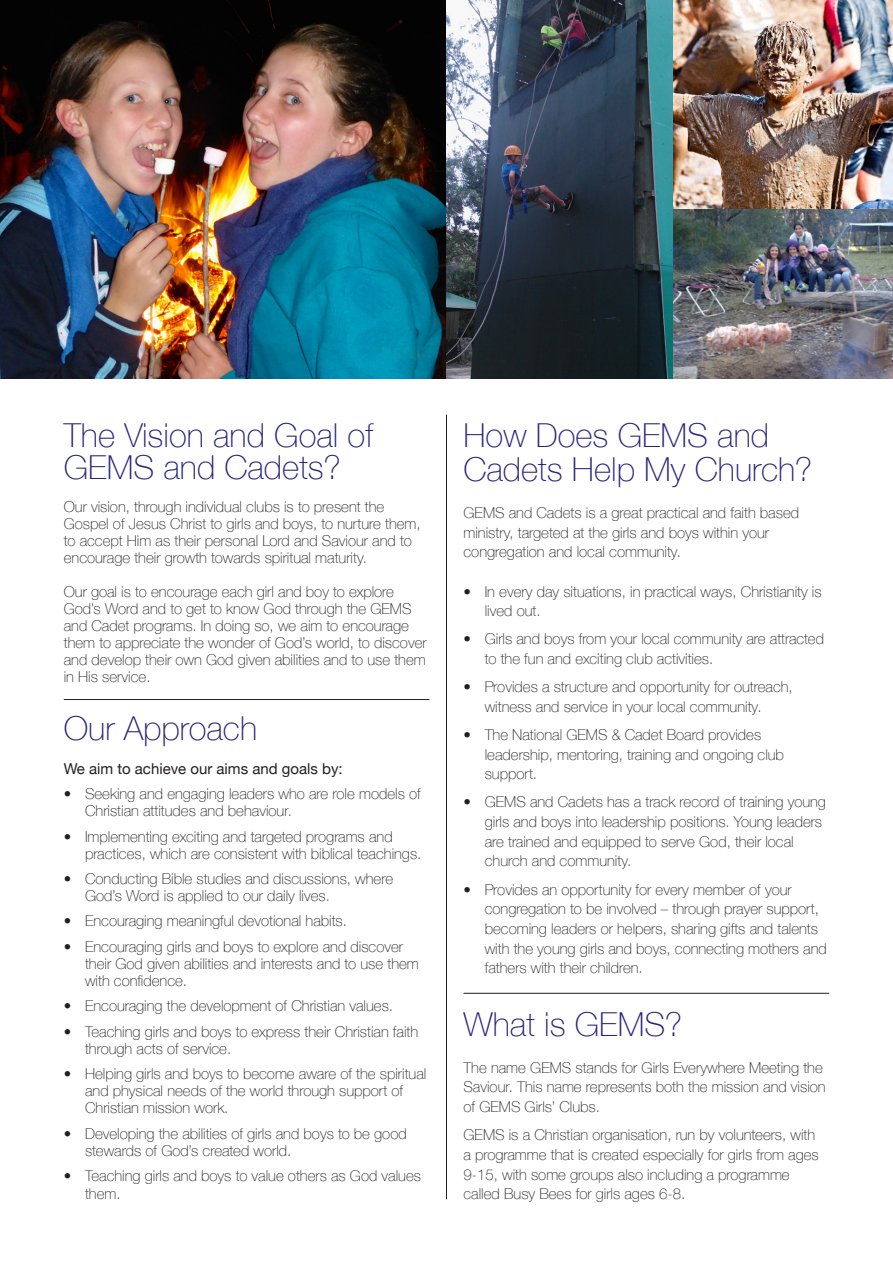
<style>
.page{position:relative;width:893px;height:1263px;background:#fff}
.page>*{position:absolute;margin:0;border:0;box-sizing:border-box;transform-origin:0 0}
.t1{font:100 33px/32px "Helvetica Neue";color:#26237b}
.t2{font:100 15px/19.6px "Helvetica Neue";color:#231f20}
.t3{font:15px "Helvetica Neue";color:#231f20}
</style>
<div class="page">
<hr style="left:64px;top:699px;width:365px;height:1px;background:#231f20">
<hr style="left:463px;top:993px;width:366px;height:1px;background:#231f20">
<img style="left:0;top:0;width:446px;height:378px">
<img style="left:446px;top:0;width:227px;height:378px">
<img style="left:673px;top:0;width:220px;height:210px">
<img style="left:673px;top:210px;width:220px;height:168px">
<hr style="left:446px;top:415px;width:1px;height:784px;background:#231f20">
<p class="t1" style="left:64px;top:417px;width:311px">The Vision and Goal of<br>GEMS and Cadets?</p>
<p class="t2" style="left:64px;top:498px;width:358px;line-height:17px">Our vision, through individual clubs is to present the Gospel of Jesus Christ to girls and boys, to nurture them, to accept Him as their personal Lord and Saviour and to encourage their growth towards spiritual maturity.</p>
<p class="t2" style="left:64px;top:583px;width:364px;line-height:17px">Our goal is to encourage each girl and boy to explore God’s Word and to get to know God through the GEMS and Cadet programs. In doing so, we aim to encourage them to appreciate the wonder of God’s world, to discover and develop their own God given abilities and to use them in His service.</p>
<p class="t1" style="left:64px;top:710px;width:195px">Our Approach</p>
<p class="t3" style="left:64px;top:757px;width:280px">We aim to achieve our aims and goals by:</p>
<p class="t2" style="left:85px;top:785px;width:337px;line-height:17px;text-indent:-21px">• Seeking and engaging leaders who are role models of<br>Christian attitudes and behaviour.</p>
<p class="t2" style="left:85px;top:827px;width:338px;line-height:17px;text-indent:-21px">• Implementing exciting and targeted programs and practices, which are consistent with biblical teachings.</p>
<p class="t2" style="left:85px;top:869px;width:310px;line-height:17px;text-indent:-21px">• Conducting Bible studies and discussions, where<br>God’s Word is applied to our daily lives.</p>
<p class="t2" style="left:64px;top:911px;width:285px">• Encouraging meaningful devotional habits.</p>
<p class="t2" style="left:85px;top:937px;width:335px;line-height:17px;text-indent:-21px">• Encouraging girls and boys to explore and discover their God given abilities and interests and to use them with confidence.</p>
<p class="t2" style="left:64px;top:995px;width:331px">• Encouraging the development of Christian values.</p>
<p class="t2" style="left:85px;top:1022px;width:335px;line-height:17px;text-indent:-21px">• Teaching girls and boys to express their Christian faith through acts of service.</p>
<p class="t2" style="left:85px;top:1065px;width:343px;line-height:17px;text-indent:-21px">• Helping girls and boys to become aware of the spiritual and physical needs of the world through support of<br>Christian mission work.</p>
<p class="t2" style="left:85px;top:1124px;width:323px;line-height:17px;text-indent:-21px">• Developing the abilities of girls and boys to be good stewards of God’s created world.</p>
<p class="t2" style="left:85px;top:1166px;width:338px;line-height:18.1px;text-indent:-21px">• Teaching girls and boys to value others as God values them.</p>
<p class="t1" style="left:463px;top:416px;width:350px;line-height:34.7px">How Does GEMS and<br>Cadets Help My Church?</p>
<p class="t2" style="left:463px;top:502px;width:337px">GEMS and Cadets is a great practical and faith based ministry, targeted at the girls and boys within your congregation and local community.</p>
<p class="t2" style="left:485px;top:581px;width:338px;text-indent:-21px">• In every day situations, in practical ways, Christianity is lived out.</p>
<p class="t2" style="left:485px;top:628px;width:341px;text-indent:-21px">• Girls and boys from your local community are attracted to the fun and exciting club activities.</p>
<p class="t2" style="left:485px;top:676px;width:310px;text-indent:-21px">• Provides a structure and opportunity for outreach, witness and service in your local community.</p>
<p class="t2" style="left:485px;top:724px;width:301px;text-indent:-21px">• The National GEMS &amp; Cadet Board provides leadership, mentoring, training and ongoing club support.</p>
<p class="t2" style="left:485px;top:792px;width:343px;text-indent:-21px">• GEMS and Cadets has a track record of training young girls and boys into leadership positions. Young leaders are trained and equipped to serve God, their local church and community.</p>
<p class="t2" style="left:485px;top:879px;width:344px;text-indent:-21px">• Provides an opportunity for every member of your congregation to be involved – through prayer support, becoming leaders or helpers, sharing gifts and talents with the young girls and boys, connecting mothers and fathers with their children.</p>
<p class="t1" style="left:463px;top:1007px;width:220px">What is GEMS?</p>
<p class="t2" style="left:463px;top:1057px;width:364px">The name GEMS stands for Girls Everywhere Meeting the<br>Saviour. This name represents both the mission and vision of GEMS Girls’ Clubs.</p>
<p class="t2" style="left:463px;top:1124px;width:357px">GEMS is a Christian organisation, run by volunteers, with a programme that is created especially for girls from ages 9-15, with some groups also including a programme called Busy Bees for girls ages 6-8.</p>
</div>
